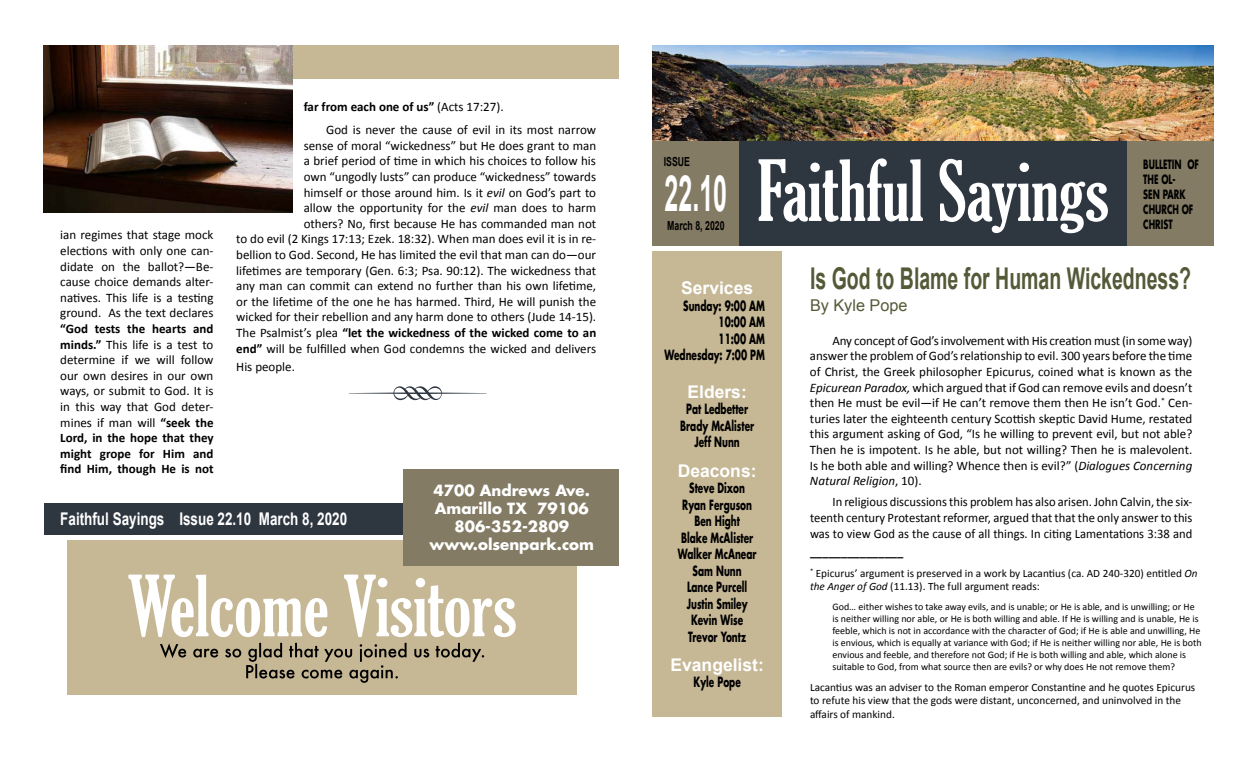
<style>
.page{position:relative;width:1260px;height:765px;background:#fff}
.page>*{position:absolute;margin:0;border:0;box-sizing:border-box;transform-origin:0 0}
.t1{font:87.5px "Type Embellishments One Let Plain";color:#2e3740;scale:.9 1}
.t2{font:extra-condensed 81.25px "Gloucester";color:#fff}
.t3{font:700 50px "Arial";color:#fff;scale:.5 1}
.t4{font:700 30px "Arial";color:#545a38;scale:.65 1}
.t5{font:700 17.5px "Arial";color:#fff;scale:.77 1}
.t6{font:700 17.5px "Arial";color:#fff}
.t7{font:16.25px "Arial";color:#545a38}
.t8{font:700 15px/18px "Futura Std";color:#fff;text-align:center}
.t9{font:700 13.75px/16.5px "Futura Std";color:#000;text-align:center;scale:.65 1}
.t10{font:13px/15.6px "Calibri";color:#000;text-align:justify}
.t11{font:700 12.5px/15px "Futura Std";color:#000;scale:.65 1}
.t12{font:700 12.5px "Arial";color:#000;scale:.7 1}
.t13{font:700 12.5px "Calibri";color:#000}
.t14{font:11.25px/13.5px "Calibri";color:#000}
.t15{font:10px/12px "Calibri";color:#000}
.s1{font-weight:700}
.s2{font-style:italic}
</style>
<div class="page">
<div style="left:68px;top:540px;width:509px;height:155px;background:#c6b795"></div>
<div style="left:45px;top:504px;width:561px;height:31px;background:#2e3640"></div>
<div style="left:44px;top:45px;width:575px;height:34px;background:#c6b795"></div>
<div style="left:652px;top:251px;width:130px;height:466px;background:#c6b795"></div>
<img style="left:652px;top:45px;width:562px;height:97px">
<div style="left:739px;top:142px;width:388px;height:104px;background:#2e3640"></div>
<div style="left:1127px;top:142px;width:87px;height:104px;background:#837b64"></div>
<div style="left:652px;top:141px;width:87px;height:105px;background:#837b64"></div>
<svg style="left:160px;top:643px;width:324px;height:40px"></svg>
<img style="left:44px;top:45px;width:249px;height:168px">
<div style="left:404px;top:469px;width:215px;height:97px;background:#837b64"></div>
<p class="t10" style="left:60px;top:227px;width:155px">ian regimes that stage mock elections with only one can&shy;didate on the ballot?—Be&shy;cause choice demands alter&shy;natives. This life is a testing ground. As the text declares</p>
<p class="t10" style="left:60px;top:320px;width:155px"><span class="s1">“God tests the hearts and minds.”</span> This life is a test to determine if we will follow our own desires in our own ways, or submit to God. It is in this way that God deter&shy;mines if man will <span class="s1">“seek the Lord, in the hope that they might grope for Him and find Him, though He is not</span></p>
<p class="t10" style="left:326px;top:95px;width:271px;line-height:23.1px;text-indent:-23px"><span class="s1">far from each one of us”</span> (Acts 17:27).<br>God is never the cause of evil in its most narrow</p>
<p class="t10" style="left:236px;top:137px;width:362px;text-align:right">sense of moral “wickedness” but He does grant to man<br>a brief period of time in which his choices to follow his<br>own “ungodly lusts” can produce “wickedness” towards<br>himself or those around him. Is it <span class="s2">evil</span> on God’s part to<br>allow the opportunity for the <span class="s2">evil</span> man does to harm<br>others? No, first because He has commanded man not<br>to do evil (2 Kings 17:13; Ezek. 18:32). When man does evil it is in re&shy;bellion to God. Second, He has limited the evil that man can do—our lifetimes are temporary (Gen. 6:3; Psa. 90:12). The wickedness that any man can commit can extend no further than his own lifetime, or the lifetime of the one he has harmed. Third, He will punish the wicked for their rebellion and any harm done to others (Jude 14-15).<br>The Psalmist’s plea <span class="s1">“let the wickedness of the wicked come to an end”</span> will be fulfilled when God condemns the wicked and delivers</p>
<p class="t10" style="left:236px;top:358px;width:60px">His people.</p>
<h1 class="t1" style="left:345px;top:359px;width:163px">R</h1>
<h3 class="t5" style="left:60px;top:508px;width:374px">Faithful Sayings Issue 22.10 March 8, 2020</h3>
<p class="t8" style="left:429px;top:481px;width:166px">4700 Andrews Ave.<br>Amarillo TX 79106<br>806-352-2809 www.olsenpark.com</p>
<h2 class="t2" style="left:127px;top:560px;width:391px">Welcome Visitors</h2>
<p class="t12" style="left:664px;top:154px;width:39px">ISSUE</p>
<h3 class="t3" style="left:665px;top:161px;width:127px">22.10</h3>
<p class="t12" style="left:667px;top:217px;width:83px">March 8, 2020</p>
<h2 class="t2" style="left:757px;top:145px;width:353px">Faithful Sayings</h2>
<p class="t11" style="left:1143px;top:157px;width:87px">BULLETIN OF<br>THE OL-<br>SEN PARK<br>CHURCH OF<br>CHRIST</p>
<h3 class="t6" style="left:681px;top:277px;width:73px">Services</h3>
<p class="t9" style="left:664px;top:297px;width:156px;text-align:right">Sunday: 9:00 AM<br>10:00 AM<br>11:00 AM<br>Wednesday: 7:00 PM</p>
<h3 class="t6" style="left:688px;top:380px;width:61px">Elders:</h3>
<p class="t9" style="left:680px;top:401px;width:115px">Pat Ledbetter<br>Brady McAlister<br>Jeff Nunn</p>
<h3 class="t6" style="left:678px;top:459px;width:80px">Deacons:</h3>
<p class="t9" style="left:678px;top:479px;width:123px">Steve Dixon<br>Ryan Ferguson<br>Ben Hight<br>Blake McAlister<br>Walker McAnear<br>Sam Nunn<br>Lance Purcell<br>Justin Smiley<br>Kevin Wise<br>Trevor Yontz</p>
<h3 class="t6" style="left:671px;top:653px;width:95px">Evangelist:</h3>
<p class="t9" style="left:694px;top:674px;width:74px">Kyle Pope</p>
<h3 class="t4" style="left:810px;top:258px;width:588px">Is God to Blame for Human Wickedness?</h3>
<p class="t7" style="left:810px;top:295px;width:99px">By Kyle Pope</p>
<p class="t10" style="left:810px;top:332px;width:384px;text-indent:23px">Any concept of God’s involvement with His creation must (in some way) answer the problem of God’s relationship to evil. 300 years before the time of Christ, the Greek philosopher Epicurus, coined what is known as the <span class="s2">Epicurean Paradox,</span> which argued that if God can remove evils and doesn’t then He must be evil—if He can’t remove them then He isn’t God.<sup>*</sup> Cen&shy;turies later the eighteenth century Scottish skeptic David Hume, restated this argument asking of God, “Is he willing to prevent evil, but not able?<br>Then he is impotent. Is he able, but not willing? Then he is malevolent.<br>Is he both able and willing? Whence then is evil?” (<span class="s2">Dialogues Concerning Natural Religion</span>, 10).</p>
<p class="t10" style="left:810px;top:494px;width:384px;text-indent:22px">In religious discussions this problem has also arisen. John Calvin, the six&shy;teenth century Protestant reformer, argued that that the only answer to this was to view God as the cause of all things. In citing Lamentations 3:38 and</p>
<p class="t13" style="left:810px;top:544px;width:95px">_______________</p>
<p class="t14" style="left:810px;top:566px;width:389px"><sup>*</sup> Epicurus’ argument is preserved in a work by Lacantius (ca. AD 240-320) entitled <span class="s2">On the Anger of God</span> (11.13). The full argument reads:</p>
<p class="t15" style="left:832px;top:600px;width:371px">God… either wishes to take away evils, and is unable; or He is able, and is unwilling; or He is neither willing nor able, or He is both willing and able. If He is willing and is unable, He is feeble, which is not in accordance with the character of God; if He is able and unwilling, He is envious, which is equally at variance with God; if He is neither willing nor able, He is both envious and feeble, and therefore not God; if He is both willing and able, which alone is suitable to God, from what source then are evils? or why does He not remove them?</p>
<p class="t14" style="left:810px;top:680px;width:387px">Lacantius was an adviser to the Roman emperor Constantine and he quotes Epicurus to refute his view that the gods were distant, unconcerned, and uninvolved in the affairs of mankind.</p>
</div>
